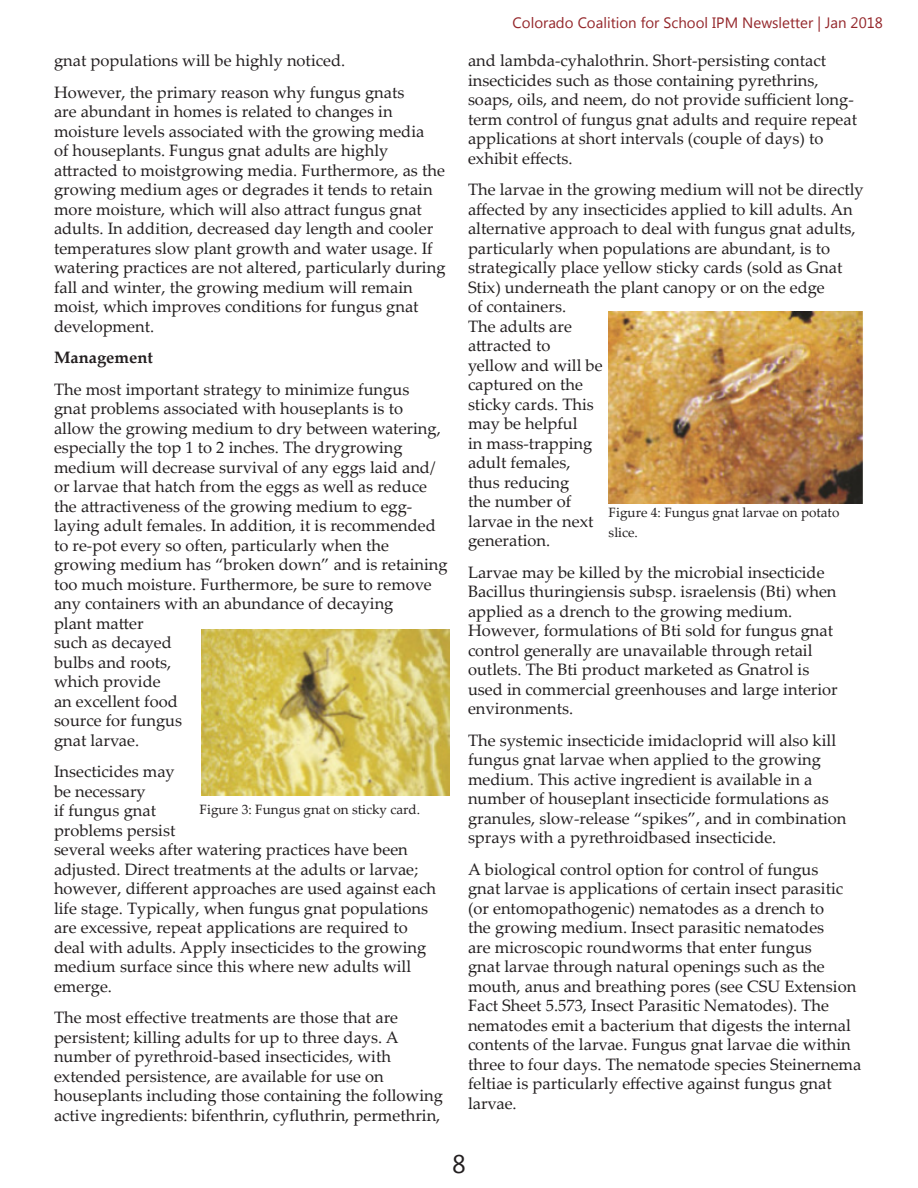
<style>
.page{position:relative;width:918px;height:1188px;background:#fff}
.page>*{position:absolute;margin:0;border:0;box-sizing:border-box;transform-origin:0 0}
.t1{font:25.5px "Microsoft New Tai Lue";color:#231f20}
.t2{font:16.5px/19.5px "Palatino Linotype";color:#231f20}
.t3{font:700 16.5px "Palatino Linotype";color:#231f20}
.t4{font:15px "Microsoft New Tai Lue";color:#94262a}
.captions{font:13.5px/19.5px "Palatino Linotype";color:#231f20}
</style>
<div class="page">
<img style="left:609px;top:311px;width:254px;height:193px">
<img style="left:201px;top:629px;width:249px;height:167px">
<p class="t2" style="left:54px;top:50px;width:293px">gnat populations will be highly noticed.</p>
<p class="t2" style="left:54px;top:82px;width:393px">However, the primary reason why fungus gnats<br>are abundant in homes is related to changes in moisture levels associated with the growing media<br>of houseplants. Fungus gnat adults are highly attracted to moistgrowing media. Furthermore, as the growing medium ages or degrades it tends to retain more moisture, which will also attract fungus gnat adults. In addition, decreased day length and cooler temperatures slow plant growth and water usage. If watering practices are not altered, particularly during fall and winter, the growing medium will remain moist, which improves conditions for fungus gnat development.</p>
<p class="t3" style="left:54px;top:346px;width:101px">Management</p>
<p class="t2" style="left:54px;top:379px;width:395px">The most important strategy to minimize fungus<br>gnat problems associated with houseplants is to allow the growing medium to dry between watering, especially the top 1 to 2 inches. The drygrowing medium will decrease survival of any eggs laid and/ or larvae that hatch from the eggs as well as reduce the attractiveness of the growing medium to egg&shy;laying adult females. In addition, it is recommended to re-pot every so often, particularly when the growing medium has “broken down” and is retaining too much moisture. Furthermore, be sure to remove any containers with an abundance of decaying<br>plant matter<br>such as decayed<br>bulbs and roots,<br>which provide<br>an excellent food<br>source for fungus<br>gnat larvae.</p>
<p class="t2" style="left:54px;top:761px;width:384px">Insecticides may<br>be necessary<br>if fungus gnat<br>problems persist<br>several weeks after watering practices have been adjusted. Direct treatments at the adults or larvae; however, different approaches are used against each life stage. Typically, when fungus gnat populations are excessive, repeat applications are required to deal with adults. Apply insecticides to the growing medium surface since this where new adults will emerge.</p>
<p class="t2" style="left:54px;top:1007px;width:390px">The most effective treatments are those that are persistent; killing adults for up to three days. A number of pyrethroid-based insecticides, with extended persistence, are available for use on houseplants including those containing the following active ingredients: bifenthrin, cyfluthrin, permethrin,</p>
<p class="captions" style="left:200px;top:799px;width:222px">Figure 3: Fungus gnat on sticky card.</p>
<p class="t4" style="left:513px;top:14px;width:372px">Colorado Coalition for School IPM Newsletter | Jan 2018</p>
<p class="t2" style="left:468px;top:50px;width:391px">and lambda-cyhalothrin. Short-persisting contact insecticides such as those containing pyrethrins, soaps, oils, and neem, do not provide sufficient long&shy;term control of fungus gnat adults and require repeat applications at short intervals (couple of days) to exhibit effects.</p>
<p class="t2" style="left:468px;top:179px;width:397px">The larvae in the growing medium will not be directly affected by any insecticides applied to kill adults. An alternative approach to deal with fungus gnat adults, particularly when populations are abundant, is to strategically place yellow sticky cards (sold as Gnat<br>Stix) underneath the plant canopy or on the edge<br>of containers.<br>The adults are<br>attracted to<br>yellow and will be<br>captured on the<br>sticky cards. This<br>may be helpful<br>in mass-trapping<br>adult females,<br>thus reducing<br>the number of<br>larvae in the next<br>generation.</p>
<p class="t2" style="left:468px;top:562px;width:371px">Larvae may be killed by the microbial insecticide Bacillus thuringiensis subsp. israelensis (Bti) when applied as a drench to the growing medium.<br>However, formulations of Bti sold for fungus gnat control generally are unavailable through retail outlets. The Bti product marketed as Gnatrol is used in commercial greenhouses and large interior environments.</p>
<p class="t2" style="left:468px;top:730px;width:380px">The systemic insecticide imidacloprid will also kill fungus gnat larvae when applied to the growing medium. This active ingredient is available in a number of houseplant insecticide formulations as granules, slow-release “spikes”, and in combination sprays with a pyrethroidbased insecticide.</p>
<p class="t2" style="left:468px;top:859px;width:395px">A biological control option for control of fungus<br>gnat larvae is applications of certain insect parasitic (or entomopathogenic) nematodes as a drench to<br>the growing medium. Insect parasitic nematodes<br>are microscopic roundworms that enter fungus<br>gnat larvae through natural openings such as the mouth, anus and breathing pores (see CSU Extension Fact Sheet 5.573, Insect Parasitic Nematodes). The nematodes emit a bacterium that digests the internal contents of the larvae. Fungus gnat larvae die within three to four days. The nematode species Steinernema feltiae is particularly effective against fungus gnat larvae.</p>
<p class="captions" style="left:609px;top:503px;width:232px">Figure 4: Fungus gnat larvae on potato slice.</p>
<h1 class="t1" style="left:452px;top:1149px;width:15px">8</h1>
</div>
